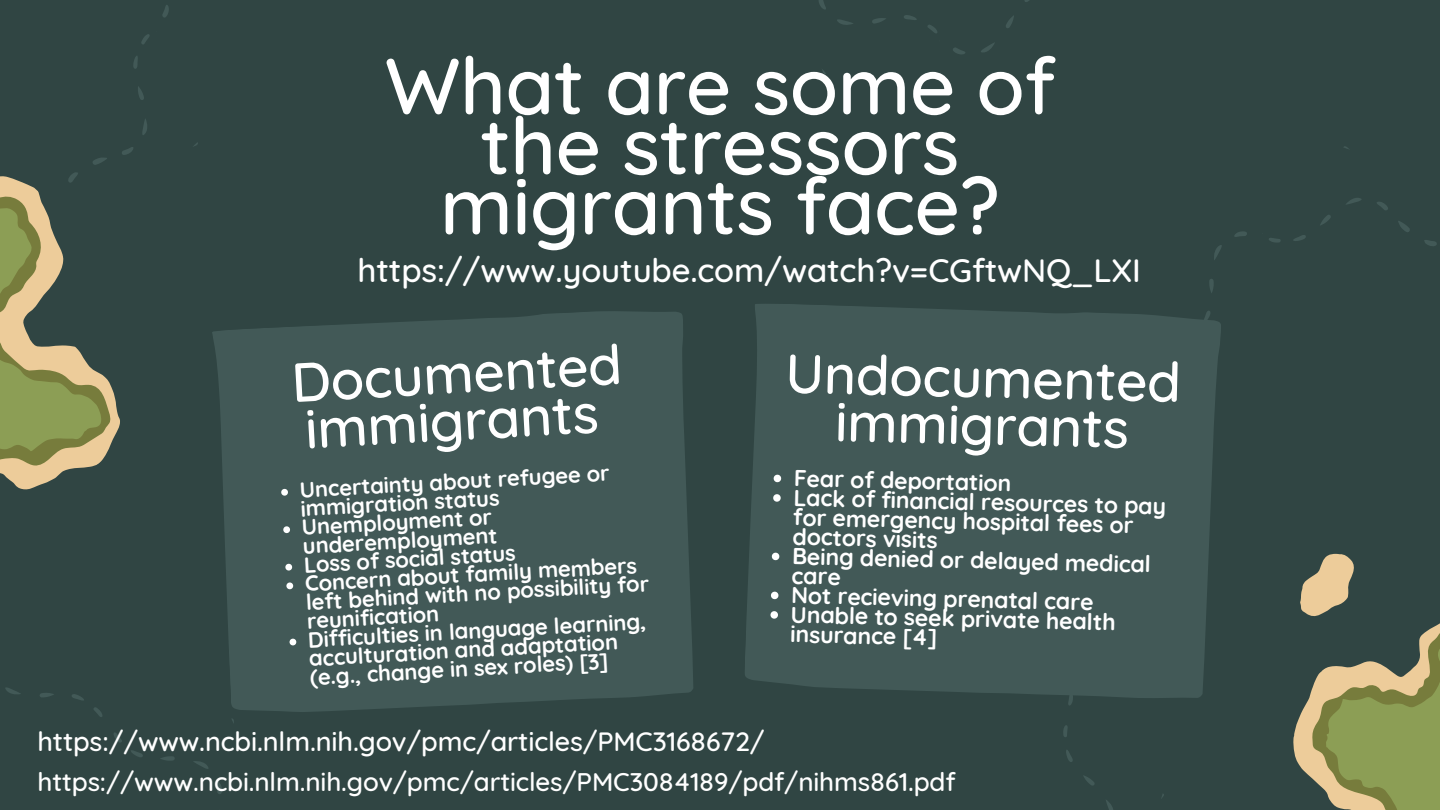
<style>
.page{position:relative;width:1440px;height:810px;background:#304543}
.page>*{position:absolute;margin:0;border:0;box-sizing:border-box;transform-origin:0 0}
.t1{font:500 79.4px/60px "Quicksand";letter-spacing:-.005em;color:#fff;text-align:center}
.t2{font:500 55px/47.3px "Quicksand";color:#fff}
.t3{font:500 33px "Quicksand";letter-spacing:-.005em;color:#fff}
.t4{font:500 27px "Quicksand";letter-spacing:-.005em;color:#fff}
.t5{font:500 26px "Quicksand";letter-spacing:-.005em;color:#fff}
.t6{font:700 23px/19.2px "Quicksand";color:#fff}
.t7{font:700 22px/18.9px "Quicksand";color:#fff}
</style>
<div class="page">
<div style="left:212px;top:311px;width:481px;height:401px;background:#425957"></div>
<svg style="left:5px;top:578px;width:237px;height:216px"></svg>
<div style="left:745px;top:304px;width:475px;height:394px;background:#425957"></div>
<svg style="left:5px;top:86px;width:180px;height:543px"></svg>
<svg style="left:5px;top:109px;width:153px;height:485px"></svg>
<svg style="left:0;top:126px;width:142px;height:456px"></svg>
<svg style="left:1293px;top:553px;width:147px;height:257px"></svg>
<svg style="left:1181px;top:146px;width:256px;height:200px"></svg>
<svg style="left:819px;top:0;width:210px;height:74px"></svg>
<svg style="left:281px;top:489px;width:7px;height:7px"></svg>
<svg style="left:283px;top:526px;width:7px;height:7px"></svg>
<svg style="left:285px;top:564px;width:7px;height:7px"></svg>
<svg style="left:286px;top:582px;width:7px;height:7px"></svg>
<svg style="left:289px;top:638px;width:7px;height:8px"></svg>
<svg style="left:774px;top:475px;width:7px;height:7px"></svg>
<svg style="left:773px;top:494px;width:8px;height:8px"></svg>
<svg style="left:772px;top:553px;width:7px;height:7px"></svg>
<svg style="left:771px;top:592px;width:8px;height:7px"></svg>
<svg style="left:770px;top:611px;width:8px;height:8px"></svg>
<p class="t1" style="left:385px;top:55px;width:672px">What are some of the stressors migrants face?</p>
<p class="t3" style="left:358px;top:249px;width:785px">https://www.youtube.com/watch?v=CGftwNQ_LXI</p>
<p class="t2" style="left:290px;top:358px;width:332px;rotate:-3deg">Documented immigrants</p>
<p class="t2" style="left:786px;top:350px;width:397px;rotate:1deg">Undocumented</p>
<p class="t2" style="left:835px;top:398px;width:295px;rotate:1deg">immigrants</p>
<p class="t7" style="left:299px;top:480px;width:312px;rotate:-3deg">Uncertainty about refugee or immigration status</p>
<p class="t7" style="left:301px;top:517px;width:196px;rotate:-3deg">Unemployment or underemployment</p>
<p class="t7" style="left:303px;top:555px;width:214px;rotate:-3deg">Loss of social status</p>
<p class="t7" style="left:304px;top:573px;width:345px;rotate:-3deg">Concern about family members left behind with no possibility for reunification</p>
<p class="t7" style="left:308px;top:629px;width:340px;rotate:-3deg">Difficulties in language learning, acculturation and adaptation (e.g., change in sex roles) [3]</p>
<p class="t6" style="left:794px;top:469px;width:219px;rotate:1deg">Fear of deportation</p>
<p class="t6" style="left:793px;top:489px;width:374px;rotate:1deg">Lack of financial resources to pay for emergency hospital fees or doctors visits</p>
<p class="t6" style="left:792px;top:547px;width:361px;line-height:18.6px;rotate:1deg">Being denied or delayed medical care</p>
<p class="t6" style="left:791px;top:586px;width:304px;rotate:1deg">Not recieving prenatal care</p>
<p class="t6" style="left:791px;top:606px;width:327px;line-height:18.9px;rotate:1deg">Unable to seek private health insurance [4]</p>
<p class="t4" style="left:37px;top:724px;width:729px">https://www.ncbi.nlm.nih.gov/pmc/articles/PMC3168672/</p>
<p class="t5" style="left:37px;top:765px;width:920px">https://www.ncbi.nlm.nih.gov/pmc/articles/PMC3084189/pdf/nihms861.pdf</p>
</div>
